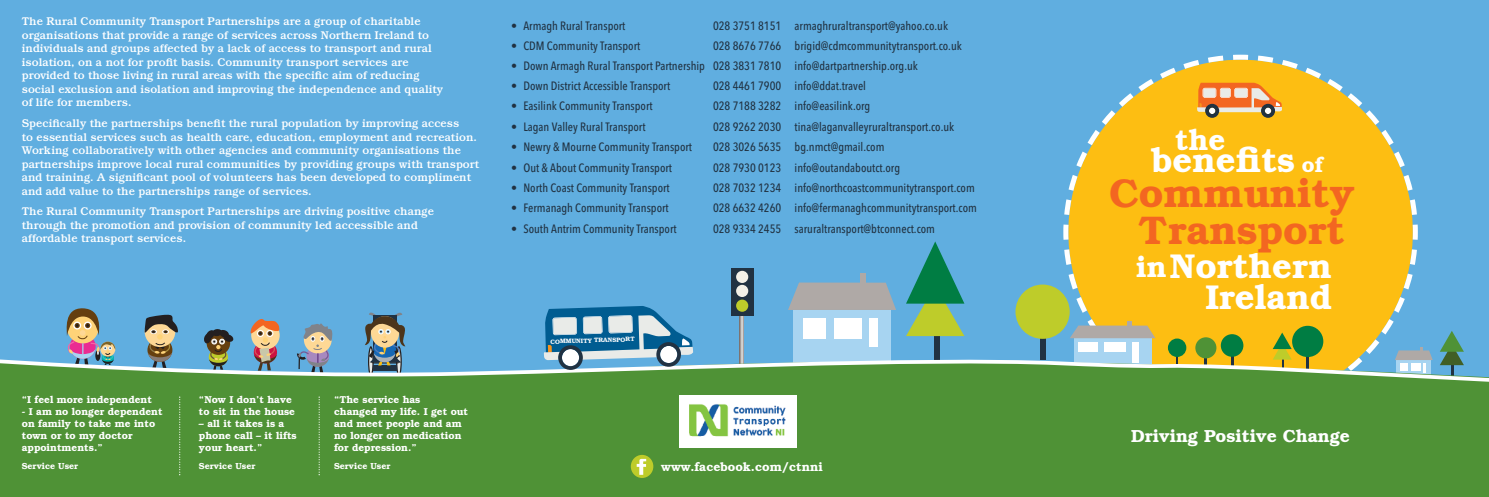
<style>
.page{position:relative;width:1489px;height:497px;background:#fff}
.page>*{position:absolute;margin:0;border:0;box-sizing:border-box;transform-origin:0 0}
.t1{font:600 40px/37.2px "Bookman Std";color:#f36621;text-align:center}
.t2{font:600 34.5px/30px "Bookman Std";color:#fff;text-align:right}
.t3{font:600 29.38px "Bookman Std";color:#fff}
.t4{font:600 17.5px "Bookman Std";color:#fff}
.t5{font:600 12.12px "Bookman Std";color:#fff}
.t6{font:500 12px "Avenir Next Condensed";color:#213242}
.t7{font:500 11.25px/13.5px "Bookman Std";color:#fff}
.t8{font:600 10px/12px "Bookman Std";color:#fff}
.t9{font:600 8.75px "Bookman Std";color:#fff}
.t10{font:600 6.25px "Bookman Std";color:#fff}
.s1{font-size:20.75px}
.s2{font-size:29.38px}
</style>
<div class="page">
<div style="left:0;top:0;width:1488px;height:394px;background:#60aee0"></div>
<svg style="left:933px;top:335px;width:6px;height:13px"></svg>
<svg style="left:906px;top:241px;width:58px;height:94px"></svg>
<div style="left:793px;top:309px;width:97px;height:52px;background:#a7d4f1"></div>
<div style="left:860px;top:273px;width:6px;height:25px;background:#afa9a6"></div>
<svg style="left:788px;top:282px;width:108px;height:27px;background:#a5a9ac"></svg>
<div style="left:804px;top:318px;width:22px;height:20px;background:#fff"></div>
<div style="left:834px;top:318px;width:27px;height:20px;background:#fff"></div>
<div style="left:869px;top:318px;width:8px;height:28px;background:#fff"></div>
<svg style="left:145px;top:314px;width:33px;height:34px"></svg>
<svg style="left:204px;top:329px;width:30px;height:19px"></svg>
<svg style="left:66px;top:308px;width:49px;height:40px"></svg>
<svg style="left:303px;top:323px;width:30px;height:25px"></svg>
<svg style="left:250px;top:319px;width:29px;height:29px"></svg>
<svg style="left:365px;top:312px;width:41px;height:36px"></svg>
<svg style="left:739px;top:315px;width:4px;height:33px"></svg>
<div style="left:731px;top:267px;width:22px;height:48px;background:#213242"></div>
<div style="left:736px;top:270px;width:12px;height:12px;background:#f3f0e7;border-radius:50%"></div>
<div style="left:736px;top:284px;width:12px;height:12px;background:#f3f0e7;border-radius:50%"></div>
<div style="left:736px;top:299px;width:12px;height:12px;background:#becc2a;border-radius:50%"></div>
<svg style="left:1060px;top:54px;width:358px;height:294px"></svg>
<div style="left:1073px;top:338px;width:78px;height:30px;background:#a7d4f1"></div>
<hr style="left:1127px;top:321px;width:4px;height:11px;background:#afa9a6">
<svg style="left:1069px;top:325px;width:86px;height:13px"></svg>
<div style="left:1078px;top:341px;width:19px;height:10px;background:#fff"></div>
<div style="left:1104px;top:341px;width:21px;height:10px;background:#fff"></div>
<div style="left:1132px;top:341px;width:6px;height:21px;background:#fff"></div>
<svg style="left:1394px;top:347px;width:29px;height:1px"></svg>
<div style="left:1220px;top:334px;width:23px;height:22px;background:#007d43;border-radius:50%"></div>
<div style="left:1039px;top:322px;width:6px;height:37px;background:#213242"></div>
<div style="left:1015px;top:284px;width:54px;height:54px;background:#becc2a;border-radius:50%"></div>
<div style="left:1167px;top:338px;width:19px;height:18px;background:#007d43;border-radius:50%"></div>
<div style="left:1291px;top:325px;width:32px;height:31px;background:#007d43;border-radius:50%"></div>
<div style="left:1195px;top:337px;width:21px;height:21px;background:#4f9236;border-radius:50%"></div>
<div style="left:0;top:348px;width:1488px;height:148px;background:#4f9236"></div>
<svg style="left:1272px;top:332px;width:19px;height:24px"></svg>
<svg style="left:1439px;top:331px;width:24px;height:25px"></svg>
<svg style="left:1195px;top:83px;width:86px;height:35px;background:#e29e59"></svg>
<svg style="left:0;top:356px;width:1488px;height:28px"></svg>
<svg style="left:542px;top:306px;width:151px;height:63px"></svg>
<svg style="left:630px;top:454px;width:23px;height:23px"></svg>
<svg style="left:636px;top:458px;width:10px;height:16px"></svg>
<div style="left:679px;top:394px;width:117px;height:53px;background:#fff"></div>
<img style="left:689px;top:404px;width:97px;height:33px">
<svg style="left:179px;top:396px;width:1px;height:78px"></svg>
<svg style="left:318px;top:396px;width:2px;height:78px"></svg>
<p class="t7" style="left:22px;top:16px;width:423px">The Rural Community Transport Partnerships are a group of charitable organisations that provide a range of services across Northern Ireland to individuals and groups affected by a lack of access to transport and rural isolation, on a not for profit basis. Community transport services are provided to those living in rural areas with the specific aim of reducing social exclusion and isolation and improving the independence and quality of life for members.</p>
<p class="t7" style="left:22px;top:118px;width:459px">Specifically the partnerships benefit the rural population by improving access<br>to essential services such as health care, education, employment and recreation.<br>Working collaboratively with other agencies and community organisations the partnerships improve local rural communities by providing groups with transport and training. A significant pool of volunteers has been developed to compliment and add value to the partnerships range of services.</p>
<p class="t7" style="left:22px;top:206px;width:414px">The Rural Community Transport Partnerships are driving positive change through the promotion and provision of community led accessible and affordable transport services.</p>
<p class="t6" style="left:511px;top:18px;width:116px">• Armagh Rural Transport</p>
<p class="t6" style="left:713px;top:18px;width:236px">028 3751 8151 armaghruraltransport@yahoo.co.uk</p>
<p class="t6" style="left:511px;top:38px;width:131px">• CDM Community Transport</p>
<p class="t6" style="left:713px;top:38px;width:250px">028 8676 7766 brigid@cdmcommunitytransport.co.uk</p>
<p class="t6" style="left:511px;top:58px;width:408px">• Down Armagh Rural Transport Partnership 028 3831 7810 info@dartpartnership.org.uk</p>
<p class="t6" style="left:511px;top:78px;width:161px">• Down District Accessible Transport</p>
<p class="t6" style="left:713px;top:78px;width:154px">028 4461 7900 info@ddat.travel</p>
<p class="t6" style="left:511px;top:99px;width:143px">• Easilink Community Transport</p>
<p class="t6" style="left:713px;top:99px;width:159px">028 7188 3282 info@easilink.org</p>
<p class="t6" style="left:511px;top:119px;width:136px">• Lagan Valley Rural Transport</p>
<p class="t6" style="left:713px;top:119px;width:243px">028 9262 2030 tina@laganvalleyruraltransport.co.uk</p>
<p class="t6" style="left:511px;top:140px;width:183px">• Newry &amp; Mourne Community Transport</p>
<p class="t6" style="left:713px;top:140px;width:173px">028 3026 5635 bg.nmct@gmail.com</p>
<p class="t6" style="left:511px;top:160px;width:162px">• Out &amp; About Community Transport</p>
<p class="t6" style="left:713px;top:160px;width:188px">028 7930 0123 info@outandaboutct.org</p>
<p class="t6" style="left:511px;top:180px;width:160px">• North Coast Community Transport</p>
<p class="t6" style="left:713px;top:180px;width:263px">028 7032 1234 info@northcoastcommunitytransport.com</p>
<p class="t6" style="left:511px;top:201px;width:159px">• Fermanagh Community Transport</p>
<p class="t6" style="left:713px;top:201px;width:265px">028 6632 4260 info@fermanaghcommunitytransport.com</p>
<p class="t6" style="left:511px;top:221px;width:167px">• South Antrim Community Transport</p>
<p class="t6" style="left:713px;top:221px;width:223px">028 9334 2455 saruraltransport@btconnect.com</p>
<p class="t8" style="left:22px;top:393px;width:132px">“I feel more independent</p>
<p class="t8" style="left:22px;top:405px;width:142px">- I am no longer dependent on family to take me into town or to my doctor appointments.”</p>
<p class="t9" style="left:22px;top:460px;width:58px">Service User</p>
<p class="t8" style="left:199px;top:393px;width:98px">“Now I don’t have to sit in the house</p>
<p class="t8" style="left:199px;top:417px;width:99px">– all it takes is a phone call – it lifts your heart.”</p>
<p class="t9" style="left:199px;top:460px;width:58px">Service User</p>
<p class="t8" style="left:334px;top:393px;width:136px">“The service has<br>changed my life. I get out and meet people and am no longer on medication for depression.”</p>
<p class="t9" style="left:334px;top:460px;width:58px">Service User</p>
<p class="t10" style="left:550px;top:337px;width:86px;rotate:-2deg">COMMUNITY TRANSPORT</p>
<p class="t5" style="left:661px;top:458px;width:163px">www.facebook.com/ctnni</p>
<h3 class="t3" style="left:1174px;top:122px;width:52px">the</h3>
<h2 class="t2" style="left:1151px;top:145px;width:172px">benefits <span class="s1">of</span></h2>
<h1 class="t1" style="left:1109px;top:174px;width:247px">Community<br>Transport</h1>
<h2 class="t2" style="left:1136px;top:251px;width:197px"><span class="s2">in</span>Northern<br>Ireland</h2>
<h3 class="t4" style="left:1131px;top:425px;width:220px">Driving Positive Change</h3>
</div>
